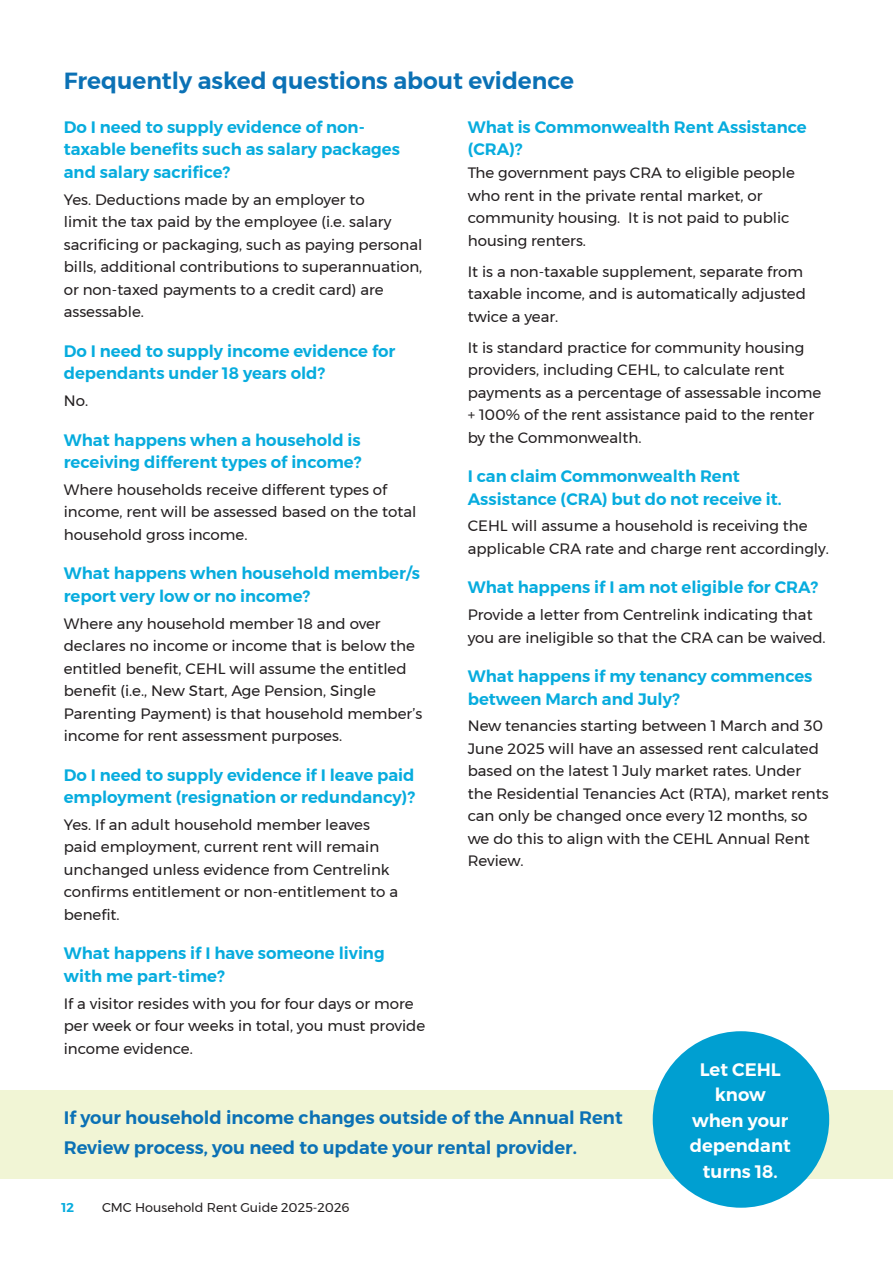
<style>
.page{position:relative;width:893px;height:1263px;background:#fff}
.page>*{position:absolute;margin:0;border:0;box-sizing:border-box;transform-origin:0 0}
.t1{font:600 23.25px "Montserrat";color:#0b71b5}
.t2{font:600 18px/29.5px "Montserrat";color:#0b71b5}
.t3{font:600 18px/25.5px "Montserrat";color:#fff;text-align:center}
.t4{font:600 16.5px/22.5px "Montserrat";color:#07acde}
.t5{font:15px/22.5px "Montserrat";color:#231f20}
.t6{font:12.75px "Montserrat";color:#231f20}
.t7{font:600 12.75px "Montserrat";color:#07acde}
</style>
<div class="page">
<div style="left:0;top:1091px;width:893px;height:88px;background:#f1f5d5"></div>
<div style="left:653px;top:1031px;width:176px;height:177px;background:#009fd1;border-radius:50%"></div>
<p class="t1" style="left:64px;top:62px;width:512px">Frequently asked questions about evidence</p>
<p class="t4" style="left:64px;top:116px;width:338px">Do I need to supply evidence of non&shy;taxable benefits such as salary packages and salary sacrifice?</p>
<p class="t5" style="left:64px;top:188px;width:360px">Yes. Deductions made by an employer to<br>limit the tax paid by the employee (i.e. salary sacrificing or packaging, such as paying personal bills, additional contributions to superannuation, or non-taxed payments to a credit card) are assessable.</p>
<p class="t4" style="left:64px;top:340px;width:333px">Do I need to supply income evidence for dependants under 18 years old?</p>
<p class="t5" style="left:64px;top:389px;width:26px">No.</p>
<p class="t4" style="left:64px;top:428px;width:299px">What happens when a household is receiving different types of income?</p>
<p class="t5" style="left:64px;top:478px;width:354px">Where households receive different types of income, rent will be assessed based on the total household gross income.</p>
<p class="t4" style="left:64px;top:562px;width:358px">What happens when household member/s report very low or no income?</p>
<p class="t5" style="left:64px;top:612px;width:360px">Where any household member 18 and over declares no income or income that is below the entitled benefit, CEHL will assume the entitled benefit (i.e., New Start, Age Pension, Single Parenting Payment) is that household member’s income for rent assessment purposes.</p>
<p class="t4" style="left:64px;top:763px;width:353px">Do I need to supply evidence if I leave paid employment (resignation or redundancy)?</p>
<p class="t5" style="left:64px;top:813px;width:336px">Yes. If an adult household member leaves paid employment, current rent will remain unchanged unless evidence from Centrelink confirms entitlement or non-entitlement to a benefit.</p>
<p class="t4" style="left:64px;top:942px;width:322px">What happens if I have someone living with me part-time?</p>
<p class="t5" style="left:64px;top:992px;width:363px">If a visitor resides with you for four days or more per week or four weeks in total, you must provide income evidence.</p>
<p class="t4" style="left:468px;top:116px;width:340px">What is Commonwealth Rent Assistance (CRA)?</p>
<p class="t5" style="left:468px;top:161px;width:329px">The government pays CRA to eligible people who rent in the private rental market, or community housing. It is not paid to public housing renters.</p>
<p class="t5" style="left:468px;top:260px;width:340px">It is a non-taxable supplement, separate from taxable income, and is automatically adjusted twice a year.</p>
<p class="t5" style="left:468px;top:336px;width:355px">It is standard practice for community housing providers, including CEHL, to calculate rent payments as a percentage of assessable income + 100% of the rent assistance paid to the renter by the Commonwealth.</p>
<p class="t4" style="left:468px;top:465px;width:315px">I can claim Commonwealth Rent<br>Assistance (CRA) but do not receive it.</p>
<p class="t5" style="left:468px;top:515px;width:363px">CEHL will assume a household is receiving the applicable CRA rate and charge rent accordingly.</p>
<p class="t4" style="left:468px;top:576px;width:352px">What happens if I am not eligible for CRA?</p>
<p class="t5" style="left:468px;top:603px;width:359px">Provide a letter from Centrelink indicating that you are ineligible so that the CRA can be waived.</p>
<p class="t4" style="left:468px;top:665px;width:346px">What happens if my tenancy commences between March and July?</p>
<p class="t5" style="left:468px;top:715px;width:362px">New tenancies starting between 1 March and 30<br>June 2025 will have an assessed rent calculated based on the latest 1 July market rates. Under the Residential Tenancies Act (RTA), market rents can only be changed once every 12 months, so we do this to align with the CEHL Annual Rent Review.</p>
<p class="t2" style="left:64px;top:1103px;width:560px">If your household income changes outside of the Annual Rent<br>Review process, you need to update your rental provider.</p>
<p class="t7" style="left:62px;top:1197px;width:14px">12</p>
<p class="t6" style="left:102px;top:1197px;width:249px">CMC Household Rent Guide 2025-2026</p>
<p class="t3" style="left:690px;top:1056px;width:102px">Let CEHL know when your dependant turns 18.</p>
</div>
